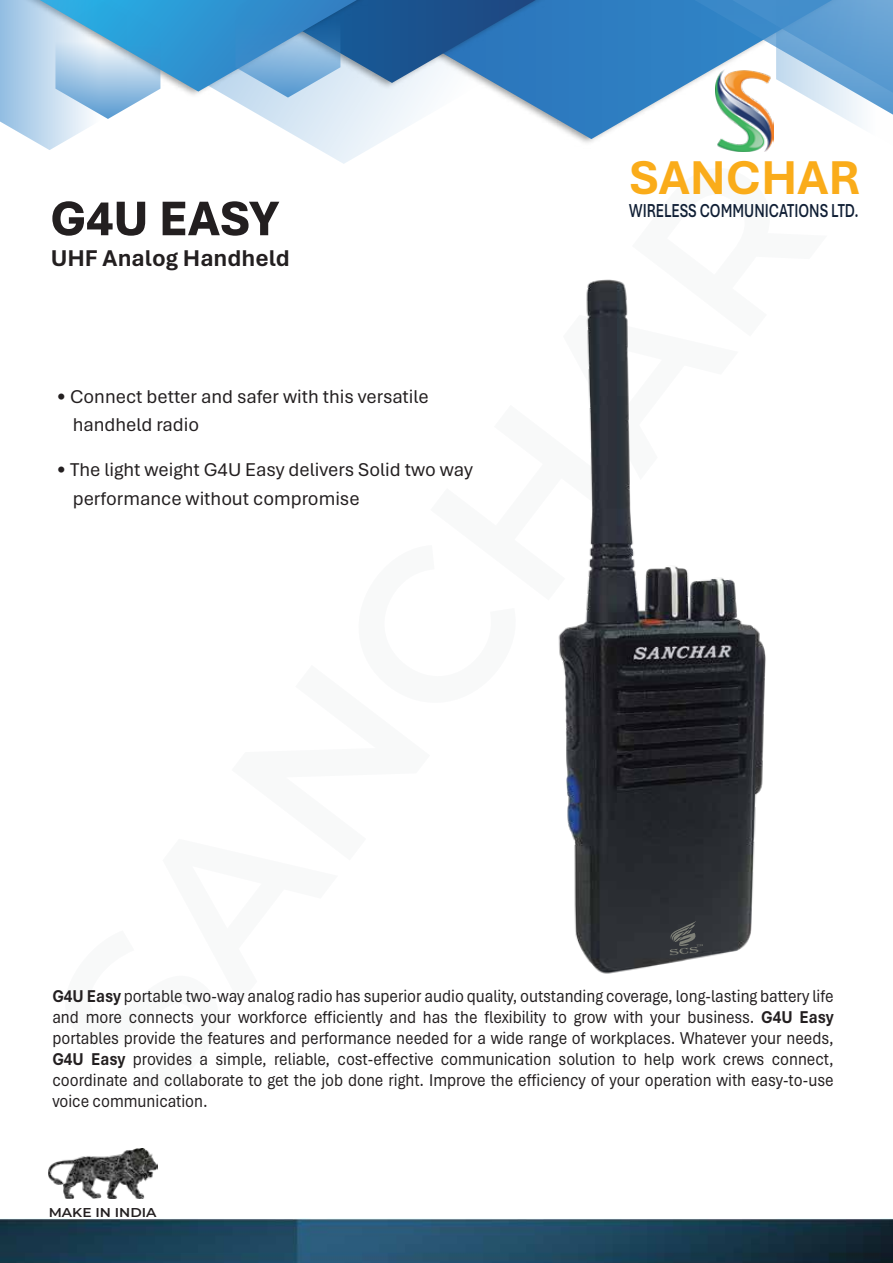
<style>
.page{position:relative;width:893px;height:1263px;background:#fff}
.page>*{position:absolute;margin:0;border:0;box-sizing:border-box;transform-origin:0 0}
.t1{font:800 51px "Aptos";color:#231f20}
.t2{font:700 49.95px "Aptos";color:#faac1a}
.t3{font:700 24px "Aptos";color:#231f20}
.t4{font:600 19.65px "Aptos";color:#101f35;scale:.74 1}
.t5{font:19.5px/28.5px "Aptos";color:#231f20}
.t6{font:18px/21px "Aptos";color:#231f20;text-align:justify;scale:.9 1}
.t7{font:600 12.9px "Montserrat";color:#231f20;scale:1.08 1}
.s1{font-weight:700}
</style>
<div class="page">
<img style="left:558px;top:279px;width:208px;height:695px">
<svg style="left:669px;top:921px;width:34px;height:34px"></svg>
<img style="left:721px;top:148px;width:48px;height:3px">
<img style="left:49px;top:1149px;width:109px;height:49px">
<svg style="left:536px;top:0;width:158px;height:139px"></svg>
<svg style="left:694px;top:0;width:199px;height:147px"></svg>
<div style="left:536px;top:0;width:143px;height:92px;background:#2e7dc1"></div>
<svg style="left:0;top:0;width:536px;height:150px"></svg>
<img style="left:0;top:1218px;width:893px;height:45px">
<h1 class="t1" style="left:50px;top:184px;width:231px">G4U EASY</h1>
<h3 class="t3" style="left:51px;top:241px;width:241px">UHF Analog Handheld</h3>
<p class="t5" style="left:73px;top:381px;width:358px;text-indent:-16px">• Connect better and safer with this versatile handheld radio</p>
<p class="t5" style="left:73px;top:455px;width:402px;text-indent:-16px">• The light weight G4U Easy delivers Solid two way performance without compromise</p>
<h2 class="t2" style="left:629px;top:144px;width:232px">SANCHAR</h2>
<p class="t4" style="left:629px;top:198px;width:312px">WIRELESS COMMUNICATIONS LTD.</p>
<p class="t6" style="left:52px;top:985px;width:870px"><span class="s1">G4U Easy</span> portable two-way analog radio has superior audio quality, outstanding coverage, long-lasting battery life and more connects your workforce efficiently and has the flexibility to grow with your business. <span class="s1">G4U Easy </span>portables provide the features and performance needed for a wide range of workplaces. Whatever your needs, <span class="s1">G4U Easy</span> provides a simple, reliable, cost-effective communication solution to help work crews connect, coordinate and collaborate to get the job done right. Improve the efficiency of your operation with easy-to-use voice communication.</p>
<p class="t7" style="left:49px;top:1203px;width:101px">MAKE IN INDIA</p>
</div>
